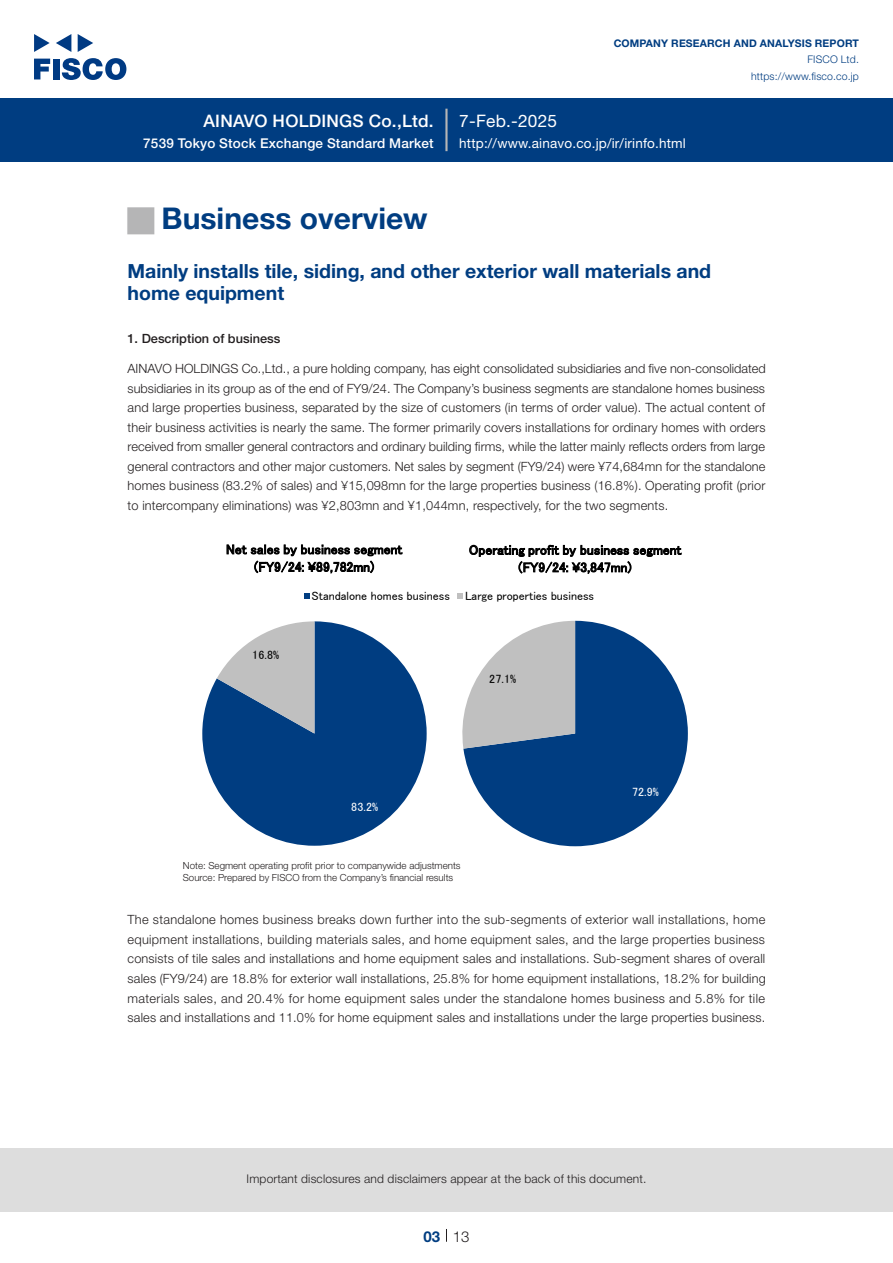
<style>
.page{position:relative;width:893px;height:1263px;background:#fff}
.page>*{position:absolute;margin:0;border:0;box-sizing:border-box;transform-origin:0 0}
.t1{font:700 30px "Helvetica Neue LT Std";color:#003d81}
.t2{font:27px "European Pi Std 1";color:#b5b5b6}
.中タイトル_e{font:700 19.5px/22.5px "Helvetica Neue LT Std";color:#003d81}
.t3{font:500 17.25px "Helvetica Neue LT Std";letter-spacing:.015em;color:#fff}
.t4{font:17.25px "Helvetica Neue LT Std";letter-spacing:.015em;color:#fff}
.t5{font:300 15px "Helvetica Neue LT Std";color:#231f20}
.t6{font:700 15px "Helvetica Neue LT Std";color:#003d81}
.t7{font:13.5px/17.4px "MS P Gothic";letter-spacing:.01em;color:#000;text-align:center}
.t8{font:13.5px "Helvetica Neue LT Std";letter-spacing:.015em;color:#fff}
.t9{font:500 13.5px "Helvetica Neue LT Std";letter-spacing:.015em;color:#fff}
.本文_e{font:300 12.75px/19.5px "Helvetica Neue LT Std";letter-spacing:.015em;color:#231f20;text-align:justify}
.小タイトル_e{font:500 12.75px "Helvetica Neue LT Std";color:#231f20}
.t10{font:300 12px "Helvetica Neue LT Std";letter-spacing:.015em;color:#231f20}
.t11{font:12px "MS P Gothic";color:#000}
.t12{font:12px "MS P Gothic";color:#fff}
.t13{font:700 10.5px "Helvetica Neue LT Std";letter-spacing:.015em;color:#003d81}
.t14{font:300 10.5px/16.5px "Helvetica Neue LT Std";letter-spacing:.015em;color:#003d81;text-align:right}
.表組み基本スタイル_en{font:300 9.75px "Helvetica Neue LT Std";color:#231f20}
</style>
<div class="page">
<div style="left:0;top:1148px;width:893px;height:64px;background:#ddd"></div>
<svg style="left:34px;top:59px;width:16px;height:20px"></svg>
<div style="left:53px;top:59px;width:6px;height:20px;background:#003a83"></div>
<svg style="left:62px;top:58px;width:64px;height:22px"></svg>
<svg style="left:34px;top:34px;width:16px;height:18px"></svg>
<svg style="left:78px;top:34px;width:15px;height:18px"></svg>
<svg style="left:56px;top:34px;width:15px;height:18px"></svg>
<div style="left:0;top:98px;width:893px;height:64px;background:#003d81"></div>
<hr style="left:445px;top:109px;width:3px;height:42px;background:#b5b5b6">
<svg style="left:446px;top:1229px;width:1px;height:13px"></svg>
<svg style="left:202px;top:621px;width:225px;height:225px;fill:#003d81"></svg>
<svg style="left:217px;top:621px;width:97px;height:112px;background:#9baaba"></svg>
<svg style="left:304px;top:593px;width:6px;height:5px"></svg>
<svg style="left:458px;top:593px;width:5px;height:5px"></svg>
<svg style="left:463px;top:621px;width:225px;height:225px;fill:#003d81"></svg>
<svg style="left:462px;top:621px;width:113px;height:128px"></svg>
<h3 class="t3" style="left:204px;top:110px;width:232px">AINAVO HOLDINGS Co.,Ltd.</h3>
<p class="t9" style="left:143px;top:135px;width:292px">7539 Tokyo Stock Exchange Standard Market</p>
<h3 class="t4" style="left:459px;top:110px;width:99px">7-Feb.-2025</h3>
<p class="t13" style="left:614px;top:37px;width:247px">COMPANY RESEARCH AND ANALYSIS REPORT</p>
<p class="t14" style="left:751px;top:51px;width:109px">FISCO Ltd. https://www.fisco.co j p.</p>
<p class="t8" style="left:459px;top:135px;width:228px">http://www.ainavo.co j p. /i r/ irinfo.html</p>
<p class="t2" style="left:128px;top:206px;width:28px">■</p>
<p class="中タイトル_e" style="left:128px;top:259px;width:585px">Mainly installs tile, siding, and other exterior wall materials and home equipment</p>
<p class="小タイトル_e" style="left:128px;top:331px;width:154px">1. Description of business</p>
<p class="本文_e" style="left:128px;top:359px;width:640px">AINAVO HOLDINGS Co.,Ltd a., pure holding company, has eight consolidated subsidiaries and five non-consolidated subsidiaries in its group as of the end of FY9/24. The Company s’ business segments are standalone homes business and large properties business, separated by the size of customers (in terms of order value .) The actual content of their business activities is nearly the same. The former primarily covers installations for ordinary homes with orders received from smaller general contractors and ordinary building firms, while the latter mainly reflects orders from large general contractors and other major customers. Net sales by segment (FY9/24) were ¥74,684mn for the standalone homes business (83.2% of sales) and ¥15,098mn for the large properties business (16.8% .) Operating profit (prior to intercompany eliminations) was ¥2,803mn and ¥1,044mn, respectively, for the two segments.</p>
<p class="t1" style="left:162px;top:200px;width:268px">Business overview</p>
<p class="t7" style="left:226px;top:540px;width:178px">Net sales by business segment (FY9/24: ¥89,782mn(</p>
<p class="t11" style="left:312px;top:589px;width:140px">Standalone homes business</p>
<p class="t7" style="left:469px;top:541px;width:214px">Operating profit by business segment (FY9/24: ¥3,847mn(</p>
<p class="t11" style="left:465px;top:589px;width:131px">Large properties business</p>
<p class="t11" style="left:252px;top:649px;width:28px">16.8%</p>
<p class="t11" style="left:489px;top:672px;width:28px">27.1%</p>
<p class="t12" style="left:351px;top:801px;width:28px">83.2%</p>
<p class="t12" style="left:632px;top:786px;width:28px">72.9%</p>
<p class="表組み基本スタイル_en" style="left:183px;top:860px;width:279px">Note: Segment operating profit prior to companywide adjustments</p>
<p class="表組み基本スタイル_en" style="left:183px;top:872px;width:272px">Source: Prepared by FISCO from the Company s’ financial results</p>
<p class="本文_e" style="left:128px;top:910px;width:640px">The standalone homes business breaks down further into the sub-segments of exterior wall installations, home equipment installations, building materials sales, and home equipment sales, and the large properties business consists of tile sales and installations and home equipment sales and installations. Sub-segment shares of overall sales (FY9/24) are 18.8% for exterior wall installations, 25.8% for home equipment installations, 18.2% for building materials sales, and 20.4% for home equipment sales under the standalone homes business and 5.8% for tile sales and installations and 11.0% for home equipment sales and installations under the large properties business.</p>
<p class="t10" style="left:247px;top:1171px;width:401px">Important disclosures and disclaimers appear at the back of this document.</p>
<p class="t6" style="left:423px;top:1227px;width:18px">03</p>
<p class="t5" style="left:453px;top:1227px;width:18px">13</p>
</div>
